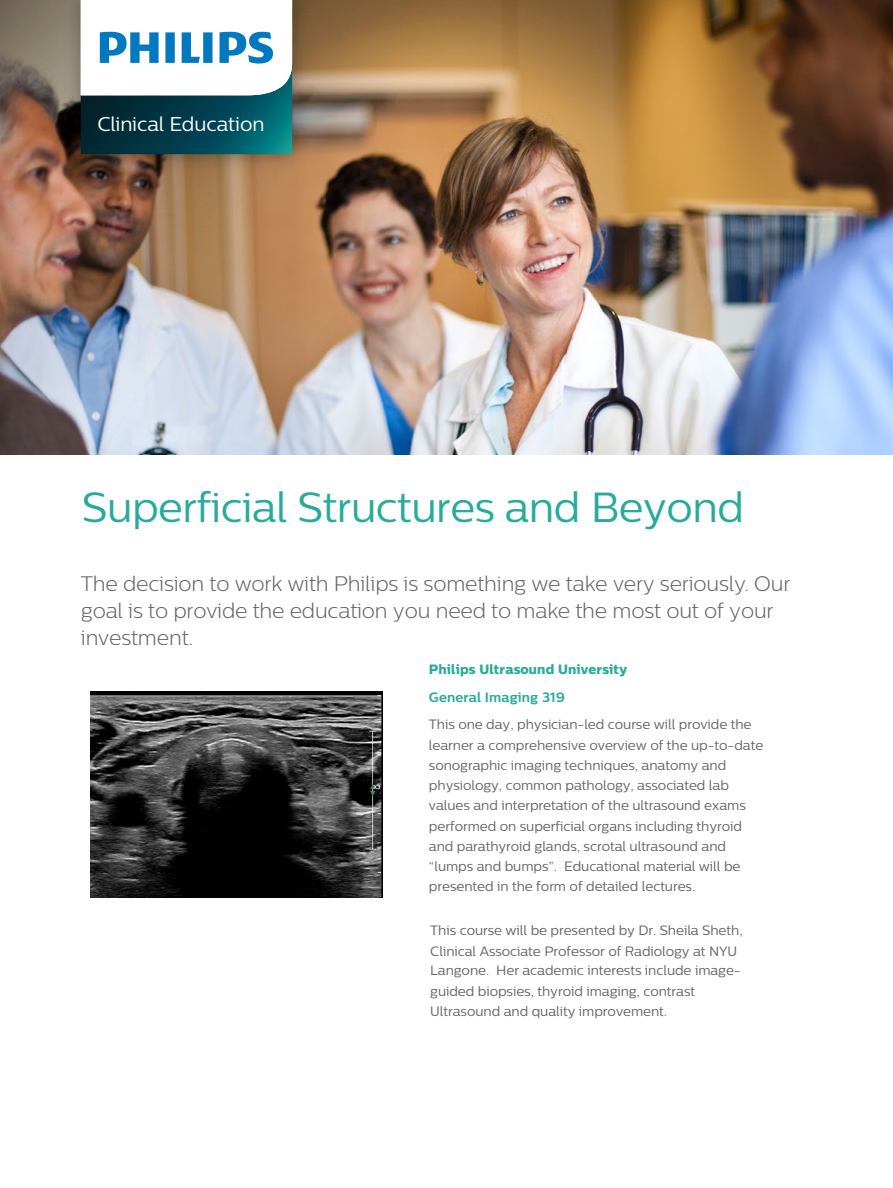
<style>
.page{position:relative;width:893px;height:1188px;background:#fff}
.page>*{position:absolute;margin:0;border:0;box-sizing:border-box;transform-origin:0 0}
.t1{font:42px "Centrale Sans";letter-spacing:-.015em;color:#27ab9a}
.t2{font:300 21px/27px "Centrale Sans";letter-spacing:-.01em;color:#636466}
.t3{font:19.95px "Centrale Sans";letter-spacing:-.005em;color:#fff}
.t4{font:13.5px/20.2px "Centrale Sans";letter-spacing:-.005em;color:#636466}
.t5{font:13.5px "Centrale Sans X Bold";letter-spacing:.01em;color:#27ab9a}
.t6{font:700 13.5px "Centrale Sans";letter-spacing:.01em;color:#27ab9a}
</style>
<div class="page">
<img style="left:0;top:0;width:893px;height:455px">
<img style="left:55px;top:0;width:263px;height:180px">
<svg style="left:81px;top:0;width:211px;height:154px"></svg>
<img style="left:90px;top:691px;width:293px;height:206px">
<h3 class="t3" style="left:97px;top:113px;width:169px">Clinical Education</h3>
<h1 class="t1" style="left:82px;top:483px;width:664px">Superficial Structures and Beyond</h1>
<h2 class="t2" style="left:81px;top:569px;width:711px">The decision to work with Philips is something we take very seriously. Our goal is to provide the education you need to make the most out of your investment.</h2>
<p class="t5" style="left:429px;top:661px;width:200px">Philips Ultrasound University</p>
<p class="t6" style="left:429px;top:689px;width:138px">General Imaging 319</p>
<p class="t4" style="left:429px;top:714px;width:336px">This one day, physician-led course will provide the learner a comprehensive overview of the up-to-date sonographic imaging techniques, anatomy and physiology, common pathology, associated lab values and interpretation of the ultrasound exams performed on superficial organs including thyroid and parathyroid glands, scrotal ultrasound and “lumps and bumps”. Educational material will be presented in the form of detailed lectures.</p>
<p class="t4" style="left:430px;top:920px;width:314px">This course will be presented by Dr. Sheila Sheth,<br>Clinical Associate Professor of Radiology at NYU<br>Langone. Her academic interests include image-</p>
<p class="t4" style="left:430px;top:981px;width:266px">guided biopsies, thyroid imaging, contrast<br>Ultrasound and quality improvement.</p>
</div>
